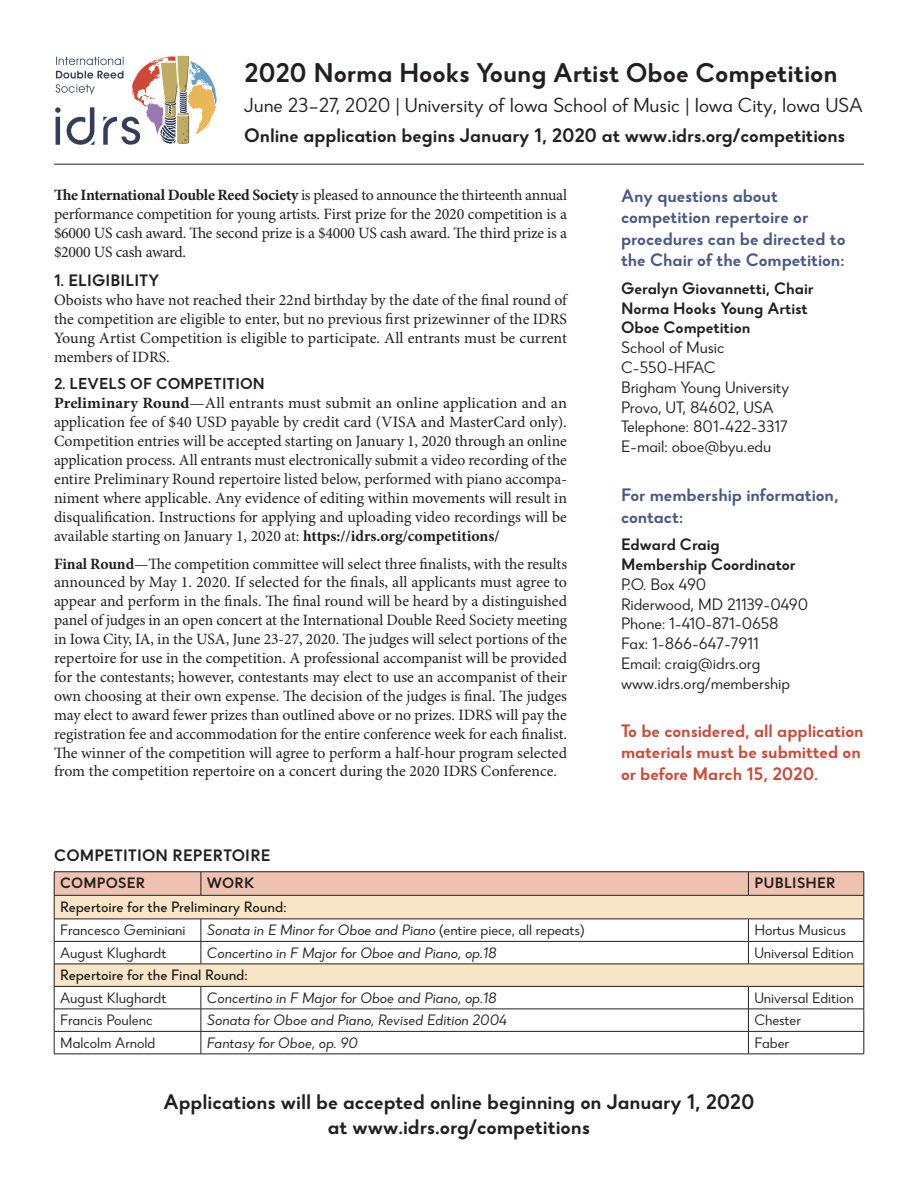
<style>
.page{position:relative;width:918px;height:1188px;background:#fff}
.page>*{position:absolute;margin:0;border:0;box-sizing:border-box;transform-origin:0 0}
.t1{font:700 27px "Narin";letter-spacing:-.005em;color:#231f20}
.t2{font:700 21px "Narin";letter-spacing:-.005em;color:#231f20}
.t3{font:20.25px "Narin";letter-spacing:-.005em;color:#231f20}
.t4{font:700 19.5px "Narin";letter-spacing:-.005em;color:#231f20}
.t5{font:700 18px/21.6px "Narin";letter-spacing:-.005em;color:#475986}
.t6{font:700 18px/21.6px "Narin";letter-spacing:-.005em;color:#ce4837}
.t7{font:16.5px "Narin";letter-spacing:-.005em;color:#231f20}
.t8{font:700 16.5px "Narin";letter-spacing:-.005em;color:#231f20}
.t9{font:700 16.5px "Narin";letter-spacing:.015em;color:#231f20}
.t10{font:15.75px/18.9px "Minion Pro";letter-spacing:-.005em;color:#231f20;text-align:justify}
.t11{font:15.75px/18.9px "Minion Pro";letter-spacing:-.005em;color:#231f20;text-align:justify;scale:1.04 1}
.t12{font:700 15.75px "Narin";letter-spacing:.015em;color:#231f20}
.List_Paragraph{font:italic 15px "Narin";letter-spacing:-.005em;color:#231f20}
.List_Paragraph-2{font:15px "Narin";letter-spacing:-.005em;color:#231f20}
.List_Paragraph-3{font:500 15px "Narin";letter-spacing:-.005em;color:#231f20}
.t13{font:700 15px "Narin";letter-spacing:.01em;color:#231f20}
.s1{font-weight:700}
.s2{font-style:normal}
</style>
<div class="page">
<svg style="left:55px;top:56px;width:162px;height:89px"></svg>
<hr style="left:54px;top:871px;width:147px;height:1px;background:#231f20">
<hr style="left:201px;top:871px;width:547px;height:1px;background:#231f20">
<hr style="left:748px;top:871px;width:116px;height:1px;background:#231f20">
<svg style="left:54px;top:872px;width:811px;height:182px"></svg>
<hr style="left:54px;top:1054px;width:147px;height:1px;background:#231f20">
<hr style="left:201px;top:1054px;width:547px;height:1px;background:#231f20">
<hr style="left:748px;top:1054px;width:116px;height:1px;background:#231f20">
<hr style="left:54px;top:164px;width:810px;height:1px;background:#231f20">
<p class="t1" style="left:244px;top:53px;width:595px">2020 Norma Hooks Young Artist Oboe Competition</p>
<p class="t3" style="left:244px;top:90px;width:620px">June 23–27, 2020 | University of Iowa School of Music | Iowa City, Iowa USA</p>
<p class="t4" style="left:244px;top:121px;width:603px">Online application begins January 1, 2020 at www.idrs.org/competitions</p>
<p class="t10" style="left:54px;top:187px;width:515px"><span class="s1">The International Double Reed Society</span> is pleased to announce the thirteenth annual performance competition for young artists. First prize for the 2020 competition is a $6000 US cash award. The second prize is a $4000 US cash award. The third prize is a $2000 US cash award.</p>
<p class="t9" style="left:54px;top:268px;width:107px">1. ELIGIBILITY</p>
<p class="t10" style="left:54px;top:291px;width:514px">Oboists who have not reached their 22nd birthday by the date of the final round of the competition are eligible to enter, but no previous first prizewinner of the IDRS Young Artist Competition is eligible to participate. All entrants must be current members of IDRS.</p>
<p class="t12" style="left:54px;top:373px;width:212px">2. LEVELS OF COMPETITION</p>
<p class="t11" style="left:54px;top:395px;width:495px"><span class="s1">Preliminary Round</span>—All entrants must submit an online application and an application fee of $40 USD payable by credit card (VISA and MasterCard only).<br>Competition entries will be accepted starting on January 1, 2020 through an online application process. All entrants must electronically submit a video recording of the entire Preliminary Round repertoire listed below, performed with piano accompa&shy;niment where applicable. Any evidence of editing within movements will result in disqualification. Instructions for applying and uploading video recordings will be available starting on January 1, 2020 at: <span class="s1">https://idrs.org/competitions/</span></p>
<p class="t10" style="left:54px;top:555px;width:515px"><span class="s1">Final Round</span>—The competition committee will select three finalists, with the results announced by May 1. 2020. If selected for the finals, all applicants must agree to appear and perform in the finals. The final round will be heard by a distinguished panel of judges in an open concert at the International Double Reed Society meeting in Iowa City, IA, in the USA, June 23-27, 2020. The judges will select portions of the repertoire for use in the competition. A professional accompanist will be provided for the contestants; however, contestants may elect to use an accompanist of their own choosing at their own expense. The decision of the judges is final. The judges may elect to award fewer prizes than outlined above or no prizes. IDRS will pay the registration fee and accommodation for the entire conference week for each finalist.<br>The winner of the competition will agree to perform a half-hour program selected from the competition repertoire on a concert during the 2020 IDRS Conference.</p>
<p class="t5" style="left:621px;top:184px;width:226px">Any questions about competition repertoire or procedures can be directed to the Chair of the Competition:</p>
<p class="t8" style="left:621px;top:276px;width:194px">Geralyn Giovannetti, Chair</p>
<p class="t8" style="left:621px;top:296px;width:188px">Norma Hooks Young Artist</p>
<p class="t8" style="left:621px;top:316px;width:131px">Oboe Competition</p>
<p class="t7" style="left:621px;top:336px;width:105px">School of Music</p>
<p class="t7" style="left:621px;top:356px;width:96px">C-550-HFAC</p>
<p class="t7" style="left:621px;top:376px;width:170px">Brigham Young University</p>
<p class="t7" style="left:621px;top:395px;width:154px">Provo, UT, 84602, USA</p>
<p class="t7" style="left:621px;top:415px;width:168px">Telephone: 801-422-3317</p>
<p class="t7" style="left:621px;top:435px;width:152px">E-mail: oboe@byu.edu</p>
<p class="t5" style="left:621px;top:484px;width:219px">For membership information, contact:</p>
<p class="t8" style="left:621px;top:533px;width:100px">Edward Craig</p>
<p class="t8" style="left:621px;top:552px;width:176px">Membership Coordinator</p>
<p class="t7" style="left:621px;top:573px;width:87px">P.O. Box 490</p>
<p class="t7" style="left:621px;top:592px;width:189px">Riderwood, MD 21139-0490</p>
<p class="t7" style="left:621px;top:612px;width:159px">Phone: 1-410-871-0658</p>
<p class="t7" style="left:621px;top:632px;width:139px">Fax: 1-866-647-7911</p>
<p class="t7" style="left:621px;top:652px;width:141px">Email: craig@idrs.org</p>
<p class="t7" style="left:621px;top:672px;width:171px">www.idrs.org/membership</p>
<p class="t6" style="left:621px;top:719px;width:244px">To be considered, all application materials must be submitted on or before March 15, 2020.</p>
<p class="t8" style="left:54px;top:843px;width:218px">COMPETITION REPERTOIRE</p>
<p class="t13" style="left:60px;top:872px;width:87px">COMPOSER</p>
<p class="t13" style="left:207px;top:872px;width:49px">WORK</p>
<p class="t13" style="left:755px;top:872px;width:83px">PUBLISHER</p>
<p class="List_Paragraph-3" style="left:60px;top:896px;width:228px">Repertoire for the Preliminary Round:</p>
<p class="List_Paragraph-2" style="left:60px;top:920px;width:127px">Francesco Geminiani</p>
<p class="List_Paragraph" style="left:207px;top:920px;width:379px">Sonata in E Minor for Oboe and Piano <span class="s2">(entire piece, all repeats)</span></p>
<p class="List_Paragraph-2" style="left:754px;top:920px;width:93px">Hortus Musicus</p>
<p class="List_Paragraph-2" style="left:60px;top:942px;width:108px">August Klughardt</p>
<p class="List_Paragraph" style="left:207px;top:942px;width:292px">Concertino in F Major for Oboe and Piano, op.18</p>
<p class="List_Paragraph-2" style="left:754px;top:942px;width:101px">Universal Edition</p>
<p class="List_Paragraph-3" style="left:60px;top:965px;width:189px">Repertoire for the Final Round:</p>
<p class="List_Paragraph-2" style="left:60px;top:987px;width:108px">August Klughardt</p>
<p class="List_Paragraph" style="left:207px;top:987px;width:292px">Concertino in F Major for Oboe and Piano, op.18</p>
<p class="List_Paragraph-2" style="left:754px;top:987px;width:101px">Universal Edition</p>
<p class="List_Paragraph-2" style="left:60px;top:1010px;width:94px">Francis Poulenc</p>
<p class="List_Paragraph" style="left:207px;top:1010px;width:302px">Sonata for Oboe and Piano, Revised Edition 2004</p>
<p class="List_Paragraph-2" style="left:754px;top:1010px;width:48px">Chester</p>
<p class="List_Paragraph-2" style="left:60px;top:1032px;width:97px">Malcolm Arnold</p>
<p class="List_Paragraph" style="left:207px;top:1032px;width:153px">Fantasy for Oboe, op. 90</p>
<p class="List_Paragraph-2" style="left:754px;top:1032px;width:36px">Faber</p>
<p class="t2" style="left:163px;top:1086px;width:593px">Applications will be accepted online beginning on January 1, 2020</p>
<p class="t2" style="left:328px;top:1112px;width:264px">at www.idrs.org/competitions</p>
</div>
